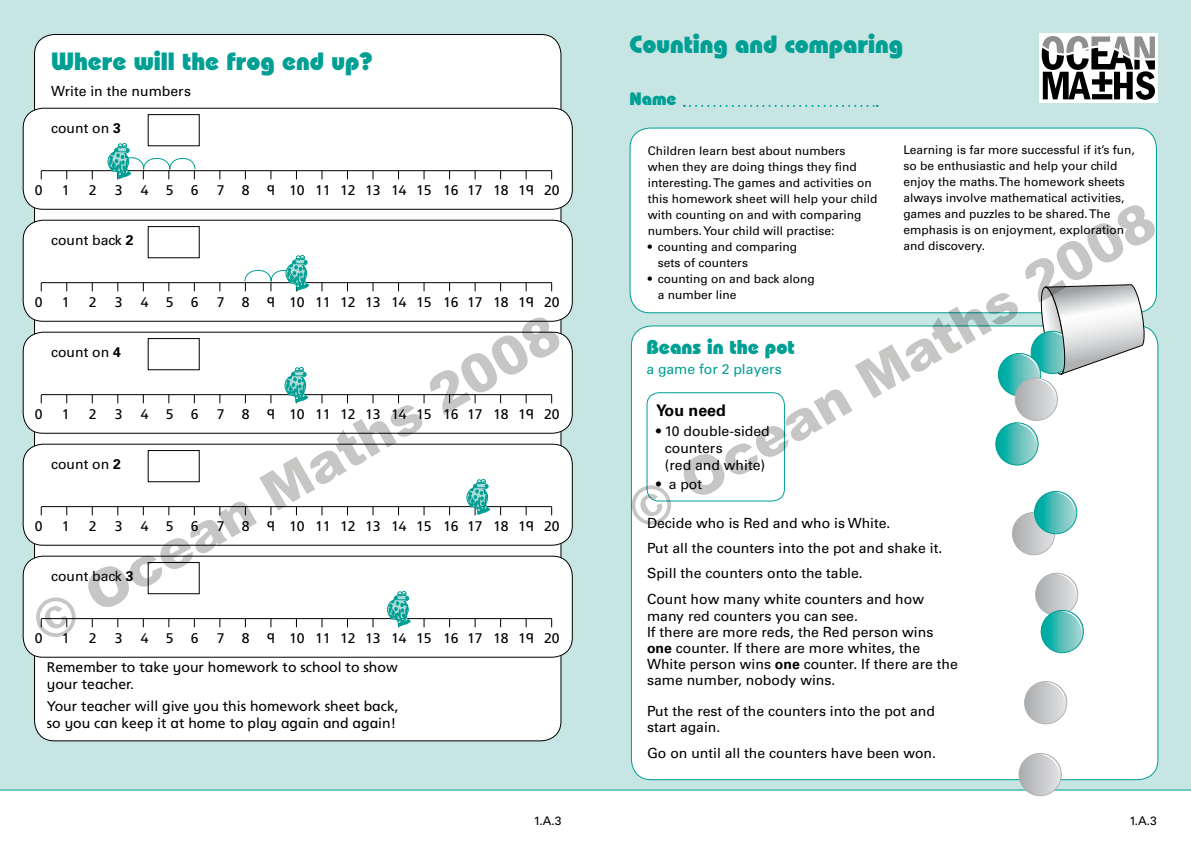
<style>
.page{position:relative;width:1191px;height:842px;background:#fff}
.page>*{position:absolute;margin:0;border:0;box-sizing:border-box;transform-origin:0 0}
.t1{font:800 25px "Bauhaus IT Cby BT";color:#009f94}
.t2{font:800 20px "Bauhaus IT Cby BT";color:#009f94}
.t3{font:800 18px "Bauhaus IT Cby BT";color:#009f94}
.t4{font:700 16px "Univers";color:#000}
.t5{font:14px/16px "Univers";color:#000}
.t6{font:14px/16.8px "Infant Frutiger";color:#000}
.t7{font:14px "Univers";color:#009f94}
.t8{font:700 14px "Univers";color:#000}
.t9{font:12px/16px "Univers";color:#000}
.s1{font-weight:700}
</style>
<div class="page">
<div style="left:587px;top:0;width:604px;height:842px;background:#c7e5e3"></div>
<div style="left:0;top:0;width:595px;height:842px;background:#c7e5e3"></div>
<svg style="left:0;top:789px;width:1191px;height:53px;background:#f3fafa"></svg>
<div style="left:630px;top:128px;width:526px;height:185px;background:#fff;border-radius:20px"></div>
<div style="left:631px;top:326px;width:526px;height:454px;background:#fff;border-radius:20px"></div>
<div style="left:35px;top:35px;width:526px;height:706px;background:#fff;border-radius:20px"></div>
<svg style="left:684px;top:105px;width:193px;height:2px"></svg>
<svg style="left:1012px;top:525px;width:62px;height:30px"></svg>
<div style="left:1035px;top:573px;width:42px;height:42px;background:linear-gradient(to right,#aaacae,#dfe0e1);border-radius:21px"></div>
<div style="left:1035px;top:573px;width:43px;height:43px;border:1px solid #b1b2b4;border-radius:50%"></div>
<svg style="left:1056px;top:574px;width:20px;height:20px"></svg>
<div style="left:1024px;top:681px;width:43px;height:43px;border:1px solid #b1b2b4;border-radius:50%"></div>
<svg style="left:1024px;top:682px;width:42px;height:42px"></svg>
<div style="left:1019px;top:753px;width:42px;height:43px;background:linear-gradient(to right,#aaacae,#dfe0e1);border-radius:21px"></div>
<div style="left:1018px;top:753px;width:43px;height:43px;border:1px solid #b1b2b4;border-radius:50%"></div>
<svg style="left:1039px;top:754px;width:20px;height:20px"></svg>
<div style="left:1040px;top:610px;width:43px;height:43px;border:1px solid #009f94;border-radius:50%"></div>
<svg style="left:1041px;top:610px;width:42px;height:43px"></svg>
<div style="left:23px;top:108px;width:549px;height:101px;background:#fff;border-radius:20px"></div>
<div style="left:23px;top:108px;width:550px;height:102px;border:1px solid #000;border-radius:20px"></div>
<hr style="left:41px;top:170px;width:510px;height:1px;background:#000">
<div style="left:148px;top:114px;width:52px;height:32px;border:1px solid #000"></div>
<svg style="left:108px;top:143px;width:88px;height:67px"></svg>
<div style="left:23px;top:220px;width:549px;height:101px;background:#fff;border-radius:20px"></div>
<div style="left:23px;top:220px;width:550px;height:102px;border:1px solid #000;border-radius:20px"></div>
<hr style="left:41px;top:282px;width:510px;height:1px;background:#000">
<div style="left:148px;top:226px;width:52px;height:32px;border:1px solid #000"></div>
<svg style="left:244px;top:255px;width:65px;height:36px"></svg>
<div style="left:23px;top:332px;width:549px;height:101px;background:#fff;border-radius:20px"></div>
<div style="left:23px;top:444px;width:549px;height:101px;background:#fff;border-radius:20px"></div>
<div style="left:23px;top:556px;width:549px;height:101px;background:#fff;border-radius:20px"></div>
<div style="left:23px;top:556px;width:550px;height:102px;border:1px solid #000;border-radius:20px"></div>
<div style="left:1039px;top:34px;width:118px;height:69px;background:#fff"></div>
<svg style="left:1041px;top:36px;width:114px;height:64px"></svg>
<div style="left:15px;top:796px;width:408px;height:40px;background:#fff"></div>
<div style="left:617px;top:797px;width:408px;height:40px;background:#fff"></div>
<svg style="left:36px;top:317px;width:523px;height:320px"></svg>
<svg style="left:631px;top:205px;width:523px;height:320px"></svg>
<p class="t1" style="left:51px;top:46px;width:323px">Where will the frog end up?</p>
<p class="t5" style="left:51px;top:83px;width:141px">Write in the numbers</p>
<p class="t5" style="left:51px;top:120px;width:72px">count on <span class="s1">3</span></p>
<p class="t6" style="left:35px;top:182px;width:9px">0</p>
<p class="t6" style="left:62px;top:182px;width:9px">1</p>
<p class="t6" style="left:89px;top:182px;width:9px">2</p>
<p class="t6" style="left:115px;top:182px;width:9px">3</p>
<p class="t6" style="left:141px;top:182px;width:59px">4 5 6</p>
<p class="t6" style="left:217px;top:182px;width:344px">7 8 9 10 11 12 13 14 15 16 17 18 19 20</p>
<p class="t5" style="left:51px;top:232px;width:84px">count back <span class="s1">2</span></p>
<p class="t6" style="left:35px;top:294px;width:9px">0</p>
<p class="t6" style="left:62px;top:294px;width:9px">1</p>
<p class="t6" style="left:89px;top:294px;width:9px">2</p>
<p class="t6" style="left:115px;top:294px;width:9px">3</p>
<p class="t6" style="left:141px;top:294px;width:59px">4 5 6</p>
<p class="t6" style="left:217px;top:294px;width:344px">7 8 9 10 11 12 13 14 15 16 17 18 19 20</p>
<p class="t5" style="left:51px;top:344px;width:72px">count on <span class="s1">4</span></p>
<p class="t6" style="left:35px;top:406px;width:9px">0</p>
<p class="t6" style="left:62px;top:406px;width:9px">1</p>
<p class="t6" style="left:89px;top:406px;width:9px">2</p>
<p class="t6" style="left:115px;top:406px;width:9px">3</p>
<p class="t6" style="left:141px;top:406px;width:59px">4 5 6</p>
<p class="t6" style="left:217px;top:406px;width:344px">7 8 9 10 11 12 13 14 15 16 17 18 19 20</p>
<p class="t5" style="left:51px;top:456px;width:72px">count on <span class="s1">2</span></p>
<p class="t6" style="left:35px;top:518px;width:9px">0</p>
<p class="t6" style="left:62px;top:518px;width:9px">1</p>
<p class="t6" style="left:89px;top:518px;width:9px">2</p>
<p class="t6" style="left:115px;top:518px;width:9px">3</p>
<p class="t6" style="left:141px;top:518px;width:59px">4 5 6</p>
<p class="t6" style="left:217px;top:518px;width:344px">7 8 9 10 11 12 13 14 15 16 17 18 19 20</p>
<p class="t5" style="left:51px;top:568px;width:84px">count back <span class="s1">3</span></p>
<p class="t6" style="left:35px;top:630px;width:9px">0</p>
<p class="t6" style="left:62px;top:630px;width:9px">1</p>
<p class="t6" style="left:89px;top:630px;width:9px">2</p>
<p class="t6" style="left:115px;top:630px;width:9px">3</p>
<p class="t6" style="left:141px;top:630px;width:59px">4 5 6</p>
<p class="t6" style="left:217px;top:630px;width:344px">7 8 9 10 11 12 13 14 15 16 17 18 19 20</p>
<p class="t6" style="left:47px;top:658px;width:352px">Remember to take your homework to school to show your teacher.</p>
<p class="t6" style="left:47px;top:698px;width:353px">Your teacher will give you this homework sheet back, so you can keep it at home to play again and again!</p>
<p class="t1" style="left:629px;top:29px;width:275px">Counting and comparing</p>
<p class="t3" style="left:629px;top:88px;width:49px">Name</p>
<p class="t9" style="left:648px;top:142px;width:199px">Children learn best about numbers</p>
<p class="t9" style="left:648px;top:158px;width:210px">when they are doing things they find</p>
<p class="t9" style="left:648px;top:174px;width:225px">interesting. The games and activities on</p>
<p class="t9" style="left:648px;top:190px;width:231px">this homework sheet will help your child</p>
<p class="t9" style="left:648px;top:206px;width:215px">with counting on and with comparing</p>
<p class="t9" style="left:648px;top:222px;width:188px">numbers. Your child will practise:</p>
<p class="t9" style="left:658px;top:238px;width:141px">counting and comparing</p>
<p class="t9" style="left:658px;top:254px;width:92px">sets of counters</p>
<p class="t9" style="left:658px;top:270px;width:158px">counting on and back along</p>
<p class="t9" style="left:658px;top:286px;width:80px">a number line</p>
<p class="t9" style="left:648px;top:238px;width:6px">•</p>
<p class="t9" style="left:648px;top:270px;width:6px">•</p>
<p class="t9" style="left:903px;top:142px;width:233px">Learning is far more successful if it’s fun, so be enthusiastic and help your child enjoy the maths. The homework sheets always involve mathematical activities, games and puzzles to be shared. The emphasis is on enjoyment, exploration and discovery.</p>
<p class="t2" style="left:646px;top:334px;width:150px">Beans in the pot</p>
<p class="t7" style="left:646px;top:361px;width:137px">a game for 2 players</p>
<p class="t4" style="left:656px;top:401px;width:71px">You need</p>
<p class="t5" style="left:665px;top:423px;width:107px;line-height:16.8px;text-indent:-8px"><span class="s1">•</span> 10 double-sided counters<br>(red and white)</p>
<p class="t5" style="left:668px;top:476px;width:35px">a pot</p>
<p class="t8" style="left:656px;top:476px;width:6px">•</p>
<p class="t5" style="left:647px;top:510px;width:297px;line-height:25.3px">Decide who is Red and who is White.<br>Put all the counters into the pot and shake it.<br>Spill the counters onto the table.<br>Count how many white counters and how</p>
<p class="t5" style="left:647px;top:608px;width:312px">many red counters you can see.<br>If there are more reds, the Red person wins <span class="s1">one</span> counter. If there are more whites, the White person wins <span class="s1">one</span> counter. If there are the same number, nobody wins.</p>
<p class="t5" style="left:647px;top:702px;width:289px;line-height:16.8px">Put the rest of the counters into the pot and start again.</p>
<p class="t5" style="left:647px;top:745px;width:290px">Go on until all the counters have been won.</p>
<p class="t9" style="left:534px;top:813px;width:29px">1.A.3</p>
<p class="t9" style="left:1129px;top:813px;width:29px">1.A.3</p>
</div>
